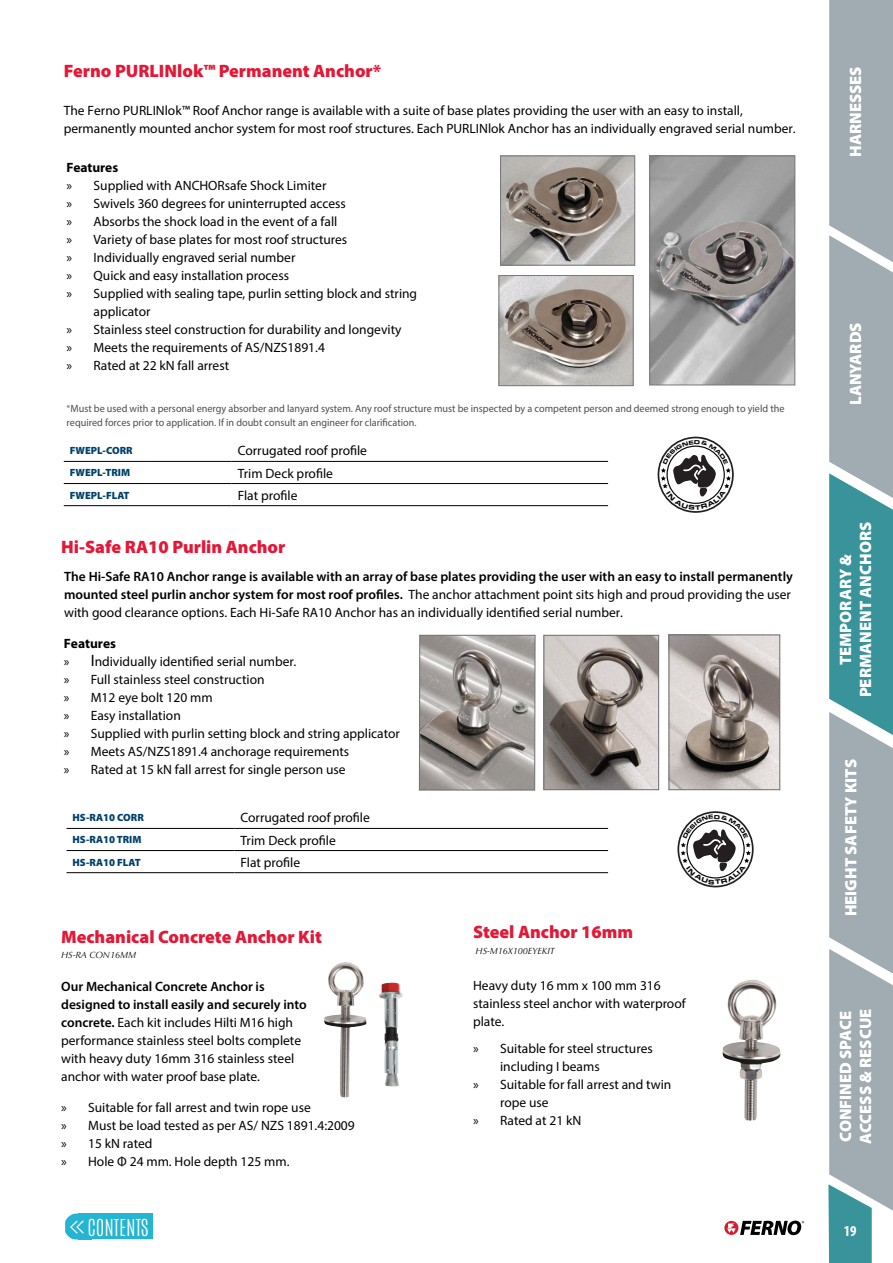
<style>
.page{position:relative;width:893px;height:1263px;background:#fff}
.page>*{position:absolute;margin:0;border:0;box-sizing:border-box;transform-origin:0 0}
.t1{font:100 19.8px "Antonio";color:#fff}
.t2{font:900 18px "Myriad Pro";color:#e31837}
.t3{font:900 16.5px/19.8px "Myriad Pro";color:#fff;text-align:center}
.t4{font:700 condensed 15px "Myriad Pro";color:#fff}
.t5{font:13.5px/18px "Myriad Pro";color:#000}
.t6{font:600 13.5px/18px "Myriad Pro";color:#000}
.t7{font:700 13.5px "Myriad Pro";color:#000}
.t8{font:10.5px/13.5px "Myriad Pro";color:#4d4d4f}
.t9{font:900 10.5px "Myriad Pro";color:#00416b}
.t10{font:italic 9px "Optima";color:#000}
.s1{font-weight:300}
.s2{font-weight:400}
.s3{font-weight:700}
.s4{font-size:16.5px}
.s5{font-weight:600}
</style>
<div class="page">
<svg style="left:724px;top:1221px;width:14px;height:14px"></svg>
<svg style="left:727px;top:1220px;width:77px;height:15px"></svg>
<svg style="left:828px;top:0;width:65px;height:1263px;background:#98b0b7"></svg>
<div style="left:78px;top:1213px;width:75px;height:26px;background:#23b5d1"></div>
<img style="left:65px;top:1213px;width:13px;height:26px">
<img style="left:78px;top:1220px;width:6px;height:14px">
<img style="left:651px;top:158px;width:142px;height:225px">
<div style="left:649px;top:156px;width:146px;height:229px;border:1px solid #77787b"></div>
<img style="left:502px;top:158px;width:131px;height:105px">
<div style="left:500px;top:156px;width:135px;height:109px;border:1px solid #77787b"></div>
<img style="left:501px;top:277px;width:130px;height:107px">
<div style="left:499px;top:275px;width:134px;height:111px;border:1px solid #77787b"></div>
<img style="left:421px;top:637px;width:112px;height:151px">
<div style="left:419px;top:635px;width:116px;height:155px;border:1px solid #6d6e71"></div>
<img style="left:546px;top:637px;width:111px;height:151px">
<div style="left:544px;top:635px;width:115px;height:155px;border:1px solid #6d6e71"></div>
<img style="left:671px;top:637px;width:107px;height:151px">
<div style="left:669px;top:635px;width:111px;height:155px;border:1px solid #6d6e71"></div>
<img style="left:722px;top:980px;width:59px;height:140px">
<img style="left:324px;top:962px;width:79px;height:135px">
<svg style="left:232px;top:460px;width:376px;height:1px"></svg>
<hr style="left:64px;top:461px;width:168px;height:1px;background:#000">
<hr style="left:232px;top:461px;width:376px;height:1px;background:#000">
<hr style="left:64px;top:483px;width:168px;height:1px;background:#000">
<hr style="left:232px;top:483px;width:376px;height:1px;background:#000">
<hr style="left:64px;top:505px;width:168px;height:1px;background:#000">
<hr style="left:232px;top:505px;width:376px;height:1px;background:#000">
<svg style="left:235px;top:827px;width:373px;height:25px"></svg>
<hr style="left:67px;top:828px;width:168px;height:1px;background:#000">
<hr style="left:235px;top:828px;width:373px;height:1px;background:#000">
<hr style="left:67px;top:850px;width:168px;height:1px;background:#000">
<hr style="left:235px;top:850px;width:373px;height:1px;background:#000">
<hr style="left:67px;top:872px;width:168px;height:1px;background:#000">
<hr style="left:235px;top:872px;width:373px;height:1px;background:#000">
<div style="left:658px;top:437px;width:76px;height:76px;border:2px solid #231f20;border-radius:50%"></div>
<div style="left:677px;top:811px;width:77px;height:76px;border:2px solid #231f20;border-radius:50%"></div>
<svg style="left:661px;top:440px;width:70px;height:70px"></svg>
<svg style="left:681px;top:815px;width:70px;height:69px"></svg>
<h2 class="t2" style="left:64px;top:59px;width:319px">Ferno PURLINlok™ Permanent Anchor*</h2>
<p class="t5" style="left:64px;top:101px;width:733px">The Ferno PURLINlok™ Roof Anchor range is available with a suite of base plates providing the user with an easy to install, permanently mounted anchor system for most roof structures. Each PURLINlok Anchor has an individually engraved serial number.</p>
<p class="t7" style="left:67px;top:159px;width:53px">Features</p>
<p class="t5" style="left:67px;top:177px;width:261px">» Supplied with ANCHORsafe Shock Limiter</p>
<p class="t5" style="left:67px;top:195px;width:281px">» Swivels 360 degrees for uninterrupted access</p>
<p class="t5" style="left:67px;top:213px;width:272px">» Absorbs the shock load in the event of a fall</p>
<p class="t5" style="left:67px;top:231px;width:282px">» Variety of base plates for most roof structures</p>
<p class="t5" style="left:67px;top:249px;width:230px">» Individually engraved serial number</p>
<p class="t5" style="left:67px;top:267px;width:224px">» Quick and easy installation process</p>
<p class="t5" style="left:67px;top:285px;width:352px">» Supplied with sealing tape, purlin setting block and string</p>
<p class="t5" style="left:94px;top:303px;width:58px">applicator</p>
<p class="t5" style="left:67px;top:321px;width:337px">» Stainless steel construction for durability and longevity</p>
<p class="t5" style="left:67px;top:339px;width:260px">» Meets the requirements of AS/NZS1891.4</p>
<p class="t5" style="left:67px;top:357px;width:164px">» Rated at 22 kN fall arrest</p>
<p class="t8" style="left:67px;top:402px;width:719px"><span class="s1">*</span>Must be used with a personal energy absorber and lanyard system. Any roof structure must be inspected by a competent person and deemed strong enough to yield the required forces prior to application. If in doubt consult an engineer for clarification.</p>
<p class="t9" style="left:70px;top:444px;width:64px">FWEPL-CORR</p>
<p class="t5" style="left:238px;top:442px;width:131px">Corrugated roof profile</p>
<p class="t9" style="left:70px;top:466px;width:62px">FWEPL-TRIM</p>
<p class="t5" style="left:238px;top:464px;width:97px">Trim Deck profile</p>
<p class="t9" style="left:70px;top:488px;width:61px">FWEPL-FLAT</p>
<p class="t5" style="left:238px;top:486px;width:61px">Flat profile</p>
<h2 class="t2" style="left:61px;top:535px;width:226px">Hi-Safe RA10 Purlin Anchor</h2>
<p class="t6" style="left:64px;top:567px;width:730px">The Hi-Safe RA10 Anchor range is available with an array of base plates providing the user with an easy to install permanently mounted steel purlin anchor system for most roof profiles. <span class="s2">The anchor attachment point sits high and proud providing the user with good clearance options. Each Hi-Safe RA10 Anchor has an individually identified serial number.</span></p>
<p class="t5" style="left:64px;top:634px;width:338px"><span class="s3">Features<br></span>» <span class="s4">I</span>ndividually identified serial number.<br>» Full stainless steel construction<br>» M12 eye bolt 120 mm<br>» Easy installation<br>» Supplied with purlin setting block and string applicator » Meets AS/NZS1891.4 anchorage requirements<br>» Rated at 15 kN fall arrest for single person use</p>
<p class="t9" style="left:73px;top:811px;width:73px">HS-RA10 CORR</p>
<p class="t5" style="left:241px;top:809px;width:131px">Corrugated roof profile</p>
<p class="t9" style="left:73px;top:833px;width:71px">HS-RA10 TRIM</p>
<p class="t5" style="left:241px;top:831px;width:97px">Trim Deck profile</p>
<p class="t9" style="left:73px;top:855px;width:70px">HS-RA10 FLAT</p>
<p class="t5" style="left:241px;top:853px;width:61px">Flat profile</p>
<h2 class="t2" style="left:61px;top:925px;width:262px">Mechanical Concrete Anchor Kit</h2>
<p class="t10" style="left:61px;top:950px;width:76px">HS-RA CON16MM</p>
<p class="t5" style="left:61px;top:977px;width:247px"><span class="s5">Our Mechanical Concrete Anchor is designed to install easily and securely into concrete.</span> Each kit includes Hilti M16 high performance stainless steel bolts complete with heavy duty 16mm 316 stainless steel anchor with water proof base plate.</p>
<p class="t5" style="left:61px;top:1098px;width:295px">» Suitable for fall arrest and twin rope use<br>» Must be load tested as per AS/ NZS 1891.4:2009 » 15 kN rated<br>» Hole Φ 24 mm. Hole depth 125 mm.</p>
<h1 class="t1" style="left:87px;top:1213px;width:63px">CONTENTS</h1>
<h2 class="t2" style="left:473px;top:920px;width:162px">Steel Anchor 16mm</h2>
<p class="t10" style="left:476px;top:945px;width:81px">HS-M16X100EYEKIT</p>
<p class="t5" style="left:473px;top:976px;width:214px">Heavy duty 16 mm x 100 mm 316 stainless steel anchor with waterproof plate.</p>
<p class="t5" style="left:473px;top:1039px;width:181px">» Suitable for steel structures</p>
<p class="t5" style="left:500px;top:1057px;width:101px">including I beams</p>
<p class="t5" style="left:473px;top:1075px;width:200px">» Suitable for fall arrest and twin</p>
<p class="t5" style="left:500px;top:1093px;width:50px">rope use</p>
<p class="t5" style="left:473px;top:1111px;width:110px">» Rated at 21 kN</p>
<p class="t3" style="left:845px;top:157px;width:92px;rotate:-90deg">HARNESSES</p>
<p class="t3" style="left:845px;top:405px;width:84px;rotate:-90deg">LANYARDS</p>
<p class="t3" style="left:835px;top:697px;width:177px;rotate:-90deg">TEMPORARY &amp;<br>PERMANENT ANCHORS</p>
<p class="t3" style="left:840px;top:916px;width:159px;rotate:-90deg">HEIGHT SAFETY KITS</p>
<p class="t3" style="left:835px;top:1144px;width:136px;text-align:left;rotate:-90deg">CONFINED SPACE<br>ACCESS &amp; RESCUE</p>
<p class="t4" style="left:844px;top:1221px;width:14px">19</p>
</div>
